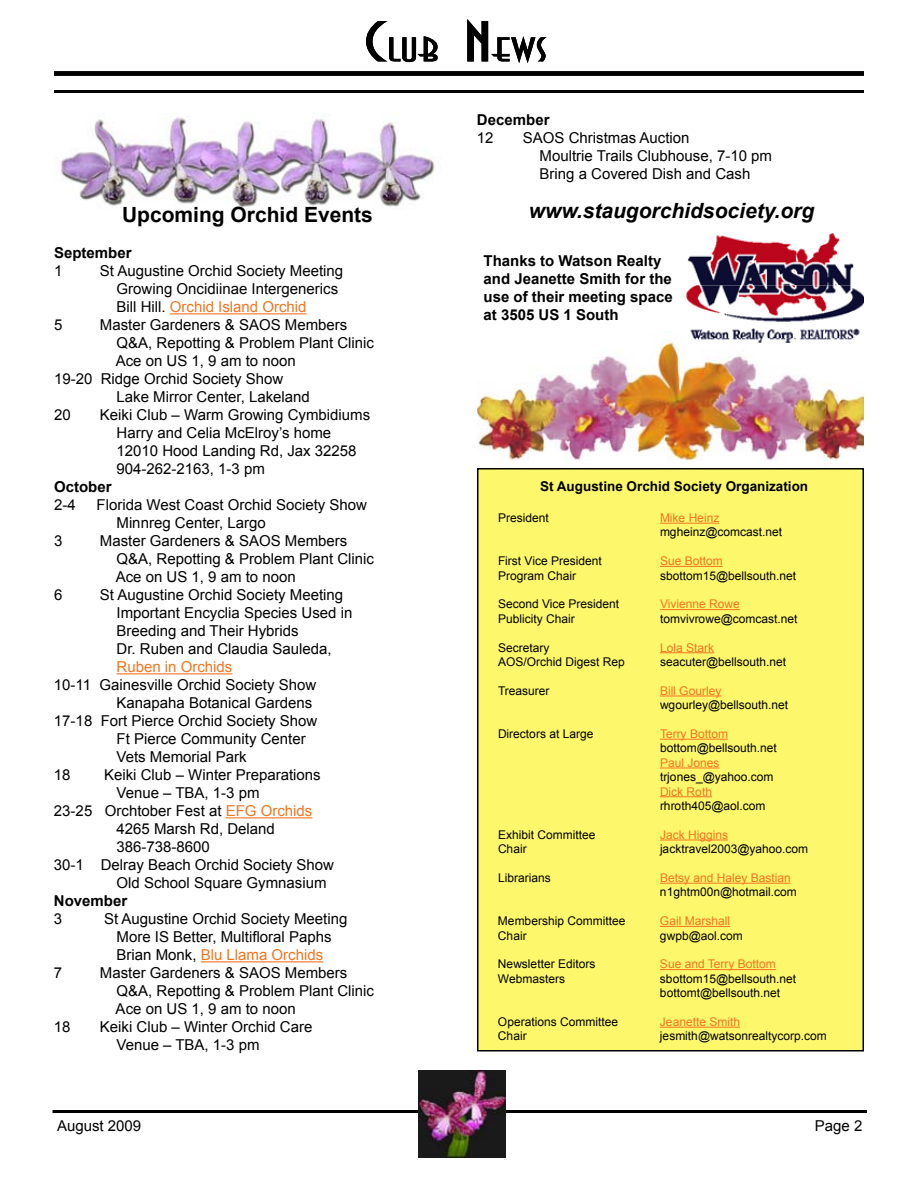
<style>
.page{position:relative;width:918px;height:1188px;background:#fff}
.page>*{position:absolute;margin:0;border:0;box-sizing:border-box;transform-origin:0 0}
.t1{font:54px "Asia Extended";color:#000}
.t2{font:italic 700 21px "Arial";color:#000}
.t3{font:700 21px "Arial";color:#000}
.t4{font:15px/18px "Arial";color:#000}
.t5{font:700 15px/18px "Arial";color:#000}
.t6{font:15px "Arial";color:#f37421}
.t7{font:700 13.5px "Arial";color:#000}
.t8{font:12px/14.4px "Arial";color:#000}
.t9{font:12px "Arial";color:#f37421}
.s1{color:#f37421}
</style>
<div class="page">
<img style="left:477px;top:331px;width:387px;height:133px">
<hr style="left:52px;top:1110px;width:810px;height:3px;background:#000">
<div style="left:54px;top:71px;width:810px;height:5px;background:#000"></div>
<hr style="left:54px;top:90px;width:810px;height:3px;background:#000">
<img style="left:418px;top:1071px;width:88px;height:86px">
<div style="left:478px;top:469px;width:385px;height:582px;background:#fdf86b"></div>
<div style="left:477px;top:468px;width:387px;height:584px;border:2px solid #000"></div>
<img style="left:685px;top:233px;width:179px;height:110px">
<img style="left:60px;top:114px;width:375px;height:94px">
<hr style="left:170px;top:313px;width:137px;height:1px;background:#f37421">
<hr style="left:117px;top:673px;width:115px;height:1px;background:#f37421">
<hr style="left:226px;top:817px;width:86px;height:1px;background:#f37421">
<hr style="left:201px;top:961px;width:122px;height:1px;background:#f37421">
<hr style="left:660px;top:523px;width:59px;height:1px;background:#f37421">
<hr style="left:660px;top:566px;width:63px;height:1px;background:#f37421">
<hr style="left:660px;top:609px;width:80px;height:1px;background:#f37421">
<hr style="left:660px;top:652px;width:54px;height:1px;background:#f37421">
<hr style="left:660px;top:696px;width:61px;height:1px;background:#f37421">
<hr style="left:660px;top:739px;width:68px;height:1px;background:#f37421">
<hr style="left:660px;top:768px;width:59px;height:1px;background:#f37421">
<hr style="left:660px;top:796px;width:52px;height:1px;background:#f37421">
<hr style="left:660px;top:840px;width:68px;height:1px;background:#f37421">
<hr style="left:660px;top:883px;width:131px;height:1px;background:#f37421">
<hr style="left:660px;top:926px;width:70px;height:1px;background:#f37421">
<hr style="left:660px;top:969px;width:116px;height:1px;background:#f37421">
<hr style="left:660px;top:1027px;width:80px;height:1px;background:#f37421">
<h1 class="t1" style="left:364px;top:12px;width:185px">Club News</h1>
<p class="t5" style="left:477px;top:111px;width:74px">December</p>
<p class="t4" style="left:477px;top:129px;width:18px">12</p>
<p class="t4" style="left:540px;top:129px;width:234px;text-indent:-17px">SAOS Christmas Auction<br>Moultrie Trails Clubhouse, 7-10 pm<br>Bring a Covered Dish and Cash</p>
<h2 class="t3" style="left:122px;top:201px;width:252px">Upcoming Orchid Events</h2>
<h2 class="t2" style="left:529px;top:197px;width:287px">www.staugorchidsociety.org</h2>
<p class="t5" style="left:54px;top:245px;width:79px">September</p>
<p class="t4" style="left:54px;top:262px;width:10px">1</p>
<p class="t4" style="left:117px;top:262px;width:228px;text-indent:-17px">St Augustine Orchid Society Meeting<br>Growing Oncidiinae Intergenerics<br>Bill Hill. <span class="s1">Orchid Island Orchid</span></p>
<p class="t4" style="left:54px;top:316px;width:10px">5</p>
<p class="t4" style="left:100px;top:316px;width:249px">Master Gardeners &amp; SAOS Members</p>
<p class="t4" style="left:117px;top:334px;width:259px">Q&amp;A, Repotting &amp; Problem Plant Clinic</p>
<p class="t4" style="left:116px;top:352px;width:182px">Ace on US 1, 9 am to noon</p>
<p class="t4" style="left:54px;top:370px;width:231px">19-20 Ridge Orchid Society Show</p>
<p class="t4" style="left:117px;top:388px;width:195px">Lake Mirror Center, Lakeland</p>
<p class="t4" style="left:54px;top:406px;width:18px">20</p>
<p class="t4" style="left:117px;top:406px;width:255px;text-indent:-17px">Keiki Club – Warm Growing Cymbidiums<br>Harry and Celia McElroy’s home<br>12010 Hood Landing Rd, Jax 32258<br>904-262-2163, 1-3 pm</p>
<p class="t5" style="left:54px;top:479px;width:59px">October</p>
<p class="t4" style="left:54px;top:496px;width:23px">2-4</p>
<p class="t4" style="left:117px;top:496px;width:252px;text-indent:-20px">Florida West Coast Orchid Society Show<br>Minnreg Center, Largo</p>
<p class="t4" style="left:54px;top:532px;width:10px">3</p>
<p class="t4" style="left:116px;top:532px;width:260px;text-indent:-16px">Master Gardeners &amp; SAOS Members<br>Q&amp;A, Repotting &amp; Problem Plant Clinic<br>Ace on US 1, 9 am to noon</p>
<p class="t4" style="left:54px;top:586px;width:10px">6</p>
<p class="t4" style="left:117px;top:586px;width:237px;text-indent:-17px">St Augustine Orchid Society Meeting<br>Important Encyclia Species Used in<br>Breeding and Their Hybrids<br>Dr. Ruben and Claudia Sauleda,</p>
<p class="t6" style="left:117px;top:657px;width:117px">Ruben in Orchids</p>
<p class="t4" style="left:54px;top:676px;width:264px">10-11 Gainesville Orchid Society Show</p>
<p class="t4" style="left:117px;top:694px;width:197px">Kanapaha Botanical Gardens</p>
<p class="t4" style="left:54px;top:712px;width:265px">17-18 Fort Pierce Orchid Society Show</p>
<p class="t4" style="left:117px;top:730px;width:191px">Ft Pierce Community Center</p>
<p class="t4" style="left:117px;top:748px;width:131px">Vets Memorial Park</p>
<p class="t4" style="left:54px;top:766px;width:18px">18</p>
<p class="t4" style="left:104px;top:766px;width:218px">Keiki Club – Winter Preparations</p>
<p class="t4" style="left:117px;top:784px;width:145px">Venue – TBA, 1-3 pm</p>
<p class="t4" style="left:54px;top:802px;width:260px">23-25 Orchtober Fest at <span class="s1">EFG Orchids</span></p>
<p class="t4" style="left:117px;top:820px;width:160px">4265 Marsh Rd, Deland</p>
<p class="t4" style="left:117px;top:838px;width:95px">386-738-8600</p>
<p class="t4" style="left:54px;top:856px;width:282px">30-1 Delray Beach Orchid Society Show</p>
<p class="t4" style="left:117px;top:874px;width:212px">Old School Square Gymnasium</p>
<p class="t5" style="left:54px;top:893px;width:75px">November</p>
<p class="t4" style="left:54px;top:910px;width:10px">3</p>
<p class="t4" style="left:117px;top:910px;width:232px;text-indent:-13px">St Augustine Orchid Society Meeting<br>More IS Better, Multifloral Paphs<br>Brian Monk, <span class="s1">Blu Llama Orchids</span></p>
<p class="t4" style="left:54px;top:964px;width:10px">7</p>
<p class="t4" style="left:116px;top:964px;width:260px;text-indent:-16px">Master Gardeners &amp; SAOS Members<br>Q&amp;A, Repotting &amp; Problem Plant Clinic<br>Ace on US 1, 9 am to noon</p>
<p class="t4" style="left:54px;top:1018px;width:18px">18</p>
<p class="t4" style="left:117px;top:1018px;width:197px;text-indent:-17px">Keiki Club – Winter Orchid Care<br>Venue – TBA, 1-3 pm</p>
<p class="t5" style="left:484px;top:252px;width:191px">Thanks to Watson Realty and Jeanette Smith for the use of their meeting space at 3505 US 1 South</p>
<p class="t7" style="left:540px;top:478px;width:270px">St Augustine Orchid Society Organization</p>
<p class="t8" style="left:498px;top:511px;width:52px">President</p>
<p class="t9" style="left:660px;top:510px;width:61px">Mike Heinz</p>
<p class="t8" style="left:660px;top:525px;width:124px">mgheinz@comcast.net</p>
<p class="t8" style="left:498px;top:554px;width:105px">First Vice President</p>
<p class="t9" style="left:660px;top:553px;width:64px">Sue Bottom</p>
<p class="t8" style="left:498px;top:568px;width:80px">Program Chair</p>
<p class="t8" style="left:660px;top:568px;width:138px">sbottom15@bellsouth.net</p>
<p class="t8" style="left:498px;top:597px;width:123px">Second Vice President</p>
<p class="t9" style="left:660px;top:596px;width:81px">Vivienne Rowe</p>
<p class="t8" style="left:498px;top:611px;width:78px">Publicity Chair</p>
<p class="t8" style="left:660px;top:611px;width:139px">tomvivrowe@comcast.net</p>
<p class="t8" style="left:498px;top:640px;width:53px">Secretary</p>
<p class="t9" style="left:660px;top:639px;width:56px">Lola Stark</p>
<p class="t8" style="left:498px;top:655px;width:128px">AOS/Orchid Digest Rep</p>
<p class="t8" style="left:660px;top:655px;width:128px">seacuter@bellsouth.net</p>
<p class="t8" style="left:498px;top:683px;width:53px">Treasurer</p>
<p class="t9" style="left:660px;top:683px;width:63px">Bill Gourley</p>
<p class="t8" style="left:660px;top:698px;width:130px">wgourley@bellsouth.net</p>
<p class="t8" style="left:498px;top:727px;width:97px">Directors at Large</p>
<p class="t9" style="left:660px;top:726px;width:70px">Terry Bottom</p>
<p class="t8" style="left:660px;top:741px;width:118px">bottom@bellsouth.net</p>
<p class="t9" style="left:660px;top:755px;width:61px">Paul Jones</p>
<p class="t8" style="left:660px;top:770px;width:115px">trjones_@yahoo.com</p>
<p class="t9" style="left:660px;top:783px;width:54px">Dick Roth</p>
<p class="t8" style="left:660px;top:799px;width:107px">rhroth405@aol.com</p>
<p class="t8" style="left:498px;top:827px;width:99px">Exhibit Committee</p>
<p class="t9" style="left:660px;top:827px;width:70px">Jack Higgins</p>
<p class="t8" style="left:498px;top:842px;width:30px">Chair</p>
<p class="t8" style="left:660px;top:842px;width:150px">jacktravel2003@yahoo.com</p>
<p class="t8" style="left:498px;top:871px;width:54px">Librarians</p>
<p class="t9" style="left:660px;top:870px;width:132px">Betsy and Haley Bastian</p>
<p class="t8" style="left:660px;top:885px;width:138px">n1ghtm00n@hotmail.com</p>
<p class="t8" style="left:498px;top:914px;width:129px">Membership Committee</p>
<p class="t9" style="left:660px;top:913px;width:72px">Gail Marshall</p>
<p class="t8" style="left:498px;top:928px;width:30px">Chair</p>
<p class="t8" style="left:660px;top:928px;width:84px">gwpb@aol.com</p>
<p class="t8" style="left:498px;top:957px;width:99px">Newsletter Editors</p>
<p class="t9" style="left:660px;top:956px;width:117px">Sue and Terry Bottom</p>
<p class="t8" style="left:498px;top:971px;width:69px">Webmasters</p>
<p class="t8" style="left:660px;top:971px;width:138px">sbottom15@bellsouth.net bottomt@bellsouth.net</p>
<p class="t8" style="left:498px;top:1015px;width:122px">Operations Committee</p>
<p class="t9" style="left:660px;top:1014px;width:82px">Jeanette Smith</p>
<p class="t8" style="left:498px;top:1029px;width:30px">Chair</p>
<p class="t8" style="left:660px;top:1029px;width:168px">jesmith@watsonrealtycorp.com</p>
<p class="t4" style="left:57px;top:1117px;width:86px">August 2009</p>
<p class="t4" style="left:815px;top:1117px;width:49px">Page 2</p>
</div>
